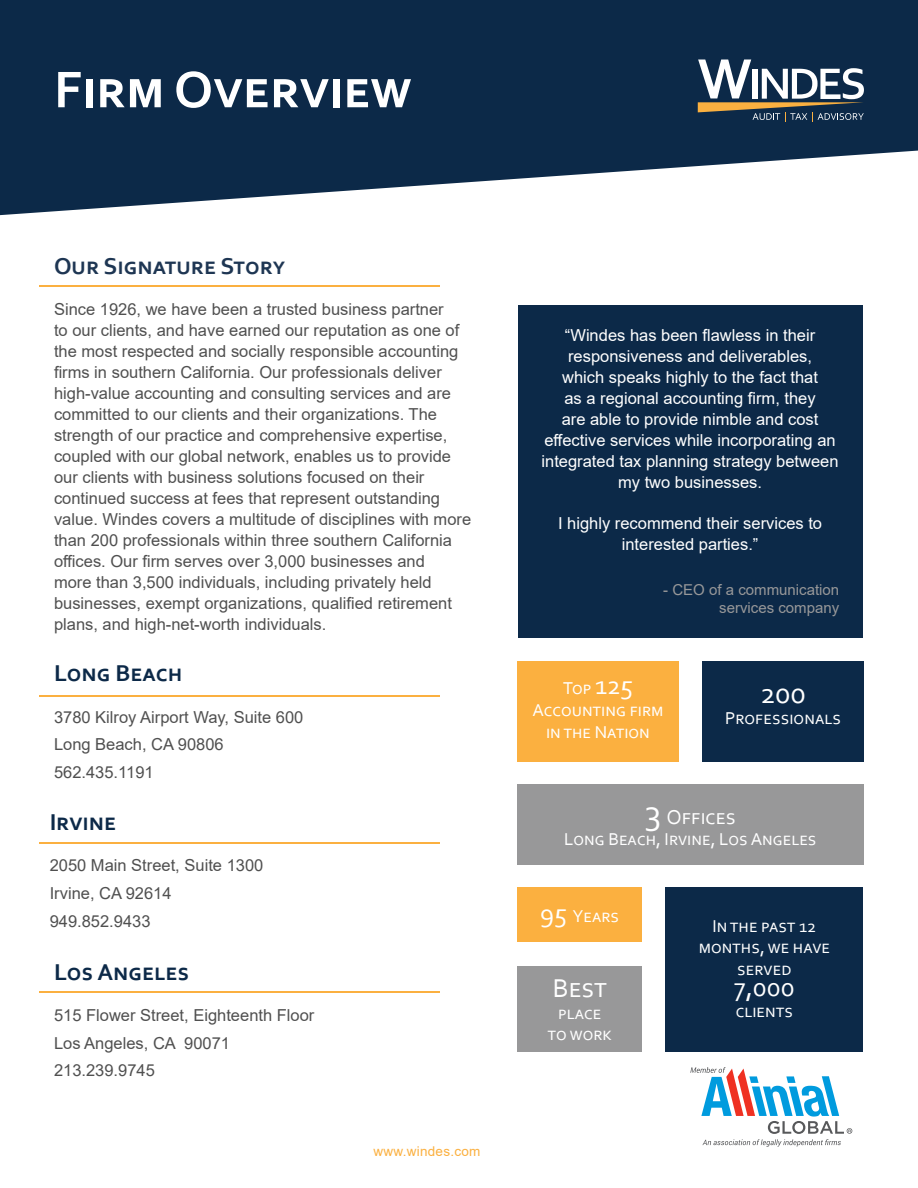
<style>
.page{position:relative;width:918px;height:1188px;background:#fff}
.page>*{position:absolute;margin:0;border:0;box-sizing:border-box;transform-origin:0 0}
.Tax_Alert_Title{font:700 54px "Corbel";color:#fff}
.Stats{font:30px "Corbel";color:#fff}
.Stats-2{font:27px "Corbel";color:#fff}
.t1{font:700 24px "Corbel";color:#0c2948}
.t2{font:700 24px "Corbel";color:#1e3653}
.Stats-3{font:21px "Corbel";color:#fff}
.Stats-4{font:18px/21.6px "Corbel";color:#fff;text-align:center}
.COPY{font:16.5px/21px "Arial";color:#505050}
.call_out{font:16.5px/21px "Arial";color:#fff;text-align:center}
.Addresses{font:16.5px "Arial";color:#505050}
.t3{font:15px "Arial";color:#989899}
.t4{font:13.5px "Arial";letter-spacing:.02em;color:#fbb040}
.s1{font-size:27px}
.s2{font-size:36px}
</style>
<div class="page">
<div style="left:518px;top:305px;width:344px;height:333px;background:#0c2948"></div>
<div style="left:517px;top:661px;width:162px;height:100px;background:#fbb040"></div>
<div style="left:702px;top:661px;width:162px;height:100px;background:#0c2948"></div>
<div style="left:517px;top:887px;width:125px;height:55px;background:#fbb040"></div>
<div style="left:518px;top:966px;width:124px;height:86px;background:#989899"></div>
<div style="left:666px;top:887px;width:197px;height:165px;background:#0c2948"></div>
<div style="left:517px;top:785px;width:346px;height:80px;background:#989899"></div>
<svg style="left:0;top:0;width:918px;height:215px;fill:#0c2948"></svg>
<svg style="left:698px;top:60px;width:166px;height:61px"></svg>
<hr style="left:39px;top:285px;width:400px;height:1px;background:#fbb040">
<hr style="left:39px;top:695px;width:400px;height:1px;background:#fbb040">
<hr style="left:39px;top:843px;width:400px;height:1px;background:#fbb040">
<hr style="left:39px;top:991px;width:400px;height:1px;background:#fbb040">
<svg style="left:690px;top:1067px;width:162px;height:80px"></svg>
<p class="Tax_Alert_Title" style="left:54px;top:56px;width:359px">Firm Overview</p>
<h1 class="t2" style="left:54px;top:251px;width:233px">Our Signature Story</h1>
<p class="COPY" style="left:54px;top:298px;width:419px">Since 1926, we have been a trusted business partner<br>to our clients, and have earned our reputation as one of the most respected and socially responsible accounting firms in southern California. Our professionals deliver high-value accounting and consulting services and are committed to our clients and their organizations. The strength of our practice and comprehensive expertise, coupled with our global network, enables us to provide our clients with business solutions focused on their continued success at fees that represent outstanding value. Windes covers a multitude of disciplines with more than 200 professionals within three southern California offices. Our firm serves over 3,000 businesses and<br>more than 3,500 individuals, including privately held businesses, exempt organizations, qualified retirement plans, and high-net-worth individuals.</p>
<h1 class="t1" style="left:54px;top:658px;width:130px">Long Beach</h1>
<p class="Addresses" style="left:54px;top:705px;width:251px">3780 Kilroy Airport Way, Suite 600</p>
<p class="Addresses" style="left:54px;top:733px;width:171px">Long Beach, CA 90806</p>
<p class="Addresses" style="left:54px;top:761px;width:101px">562.435.1191</p>
<h1 class="t1" style="left:50px;top:807px;width:68px">Irvine</h1>
<p class="Addresses" style="left:50px;top:854px;width:215px">2050 Main Street, Suite 1300</p>
<p class="Addresses" style="left:50px;top:882px;width:123px">Irvine, CA 92614</p>
<p class="Addresses" style="left:50px;top:909px;width:102px">949.852.9433</p>
<h1 class="t1" style="left:54px;top:957px;width:137px">Los Angeles</h1>
<p class="Addresses" style="left:54px;top:1004px;width:262px">515 Flower Street, Eighteenth Floor</p>
<p class="Addresses" style="left:54px;top:1032px;width:178px">Los Angeles, CA 90071</p>
<p class="Addresses" style="left:54px;top:1059px;width:102px">213.239.9745</p>
<p class="t4" style="left:373px;top:1142px;width:109px">www.windes.com</p>
<p class="call_out" style="left:542px;top:325px;width:299px">“Windes has been flawless in their responsiveness and deliverables,<br>which speaks highly to the fact that<br>as a regional accounting firm, they<br>are able to provide nimble and cost effective services while incorporating an integrated tax planning strategy between my two businesses.</p>
<p class="call_out" style="left:558px;top:513px;width:266px">I highly recommend their services to interested parties.”</p>
<p class="t3" style="left:663px;top:580px;width:177px">- CEO of a communication</p>
<p class="t3" style="left:719px;top:598px;width:122px">services company</p>
<p class="Stats-4" style="left:563px;top:677px;width:72px">Top <span class="s1">125</span></p>
<p class="Stats-4" style="left:533px;top:699px;width:133px">Accounting firm in the Nation</p>
<p class="Stats" style="left:760px;top:674px;width:47px">200</p>
<p class="Stats-4" style="left:725px;top:707px;width:117px">Professionals</p>
<p class="Stats-3" style="left:645px;top:804px;width:93px"><span class="s2">3</span> Offices</p>
<p class="Stats-4" style="left:564px;top:828px;width:254px">Long Beach, Irvine, Los Angeles</p>
<p class="Stats-4" style="left:540px;top:905px;width:80px"><span class="s1">95</span> Years</p>
<p class="Stats-2" style="left:553px;top:971px;width:56px">Best</p>
<p class="Stats-4" style="left:558px;top:1001px;width:45px">place</p>
<p class="Stats-4" style="left:548px;top:1023px;width:66px">to work</p>
<p class="Stats-4" style="left:699px;top:914px;width:133px">In the past 12 months, we have served</p>
<p class="Stats-2" style="left:734px;top:970px;width:62px">7,000</p>
<p class="Stats-4" style="left:736px;top:1000px;width:59px">clients</p>
</div>
